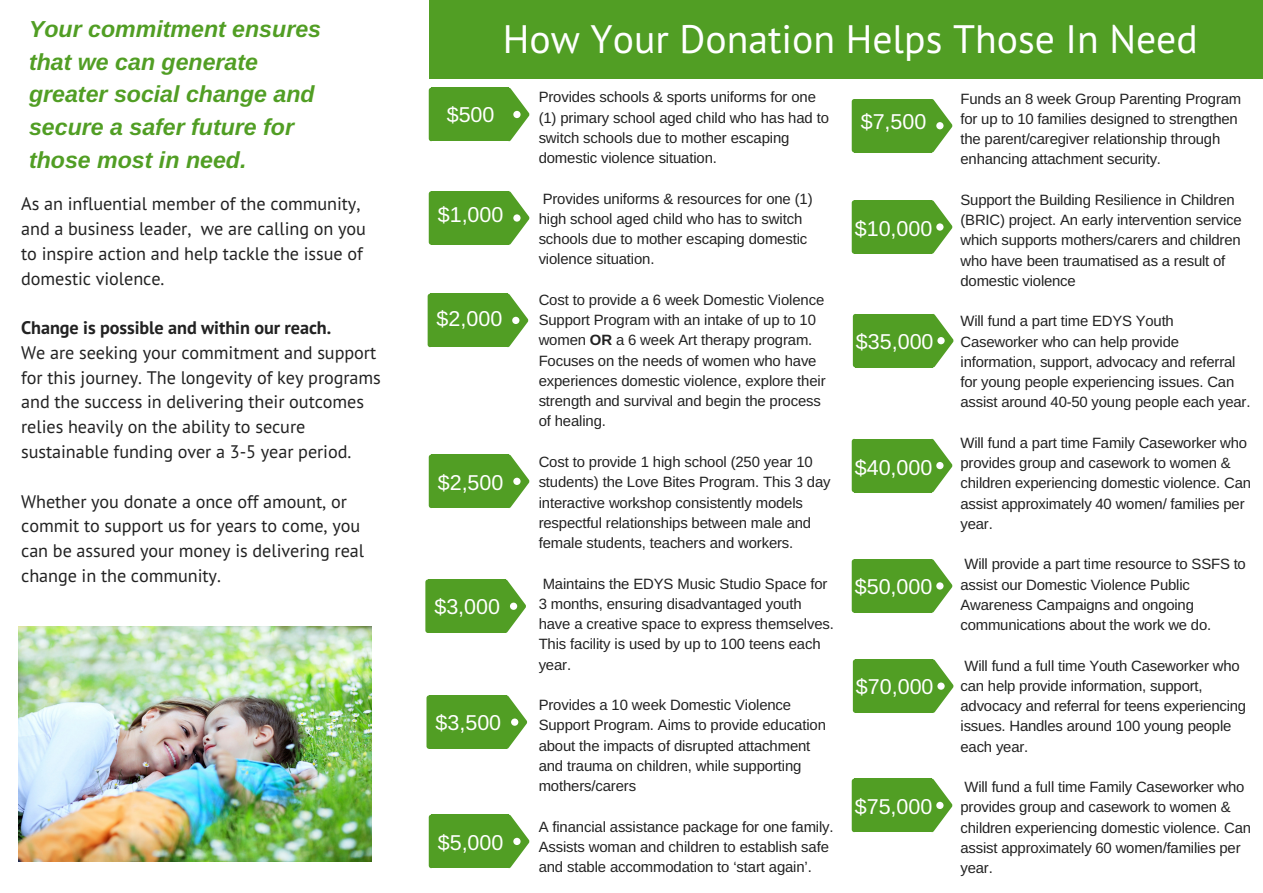
<style>
.page{position:relative;width:1263px;height:893px;background:#fff}
.page>*{position:absolute;margin:0;border:0;box-sizing:border-box;transform-origin:0 0}
.t1{font:39.75px "PT Sans";color:#fff}
.t2{font:italic 700 23.1px/32.5px "Arimo";color:#519e24}
.t3{font:21.45px "Arimo";color:#fff}
.t4{font:18.15px/24.8px "PT Sans";letter-spacing:-.005em;color:#222}
.t5{font:700 18.15px "PT Sans";letter-spacing:-.005em;color:#222}
.t6{font:14.85px/20.2px "Arimo";letter-spacing:-.01em;color:#222}
.s1{font-weight:700}
</style>
<div class="page">
<img style="left:19px;top:626px;width:352px;height:235px">
<div style="left:429px;top:0;width:834px;height:79px;background:#519e24"></div>
<div style="left:431px;top:88px;width:78px;height:53px;background:#519e24"></div>
<svg style="left:429px;top:88px;width:2px;height:53px"></svg>
<svg style="left:509px;top:88px;width:20px;height:53px"></svg>
<div style="left:431px;top:191px;width:78px;height:54px;background:#519e24"></div>
<svg style="left:429px;top:191px;width:2px;height:54px"></svg>
<svg style="left:509px;top:191px;width:20px;height:54px"></svg>
<div style="left:430px;top:294px;width:78px;height:53px;background:#519e24"></div>
<svg style="left:428px;top:294px;width:2px;height:53px"></svg>
<svg style="left:508px;top:294px;width:20px;height:53px"></svg>
<div style="left:431px;top:454px;width:78px;height:54px;background:#519e24"></div>
<svg style="left:429px;top:454px;width:2px;height:54px"></svg>
<svg style="left:509px;top:454px;width:20px;height:54px"></svg>
<div style="left:428px;top:579px;width:78px;height:54px;background:#519e24"></div>
<svg style="left:425px;top:579px;width:3px;height:54px"></svg>
<svg style="left:506px;top:579px;width:20px;height:54px"></svg>
<div style="left:429px;top:695px;width:78px;height:54px;background:#519e24"></div>
<svg style="left:426px;top:695px;width:3px;height:54px"></svg>
<svg style="left:507px;top:695px;width:20px;height:54px"></svg>
<div style="left:431px;top:814px;width:78px;height:54px;background:#519e24"></div>
<svg style="left:429px;top:814px;width:2px;height:54px"></svg>
<svg style="left:509px;top:814px;width:20px;height:54px"></svg>
<div style="left:854px;top:99px;width:78px;height:53px;background:#519e24"></div>
<svg style="left:852px;top:99px;width:2px;height:53px"></svg>
<svg style="left:932px;top:99px;width:20px;height:53px"></svg>
<div style="left:854px;top:200px;width:78px;height:54px;background:#519e24"></div>
<svg style="left:852px;top:200px;width:2px;height:54px"></svg>
<svg style="left:932px;top:200px;width:20px;height:54px"></svg>
<div style="left:855px;top:314px;width:78px;height:53px;background:#519e24"></div>
<svg style="left:853px;top:314px;width:2px;height:53px"></svg>
<svg style="left:933px;top:314px;width:20px;height:53px"></svg>
<div style="left:854px;top:439px;width:78px;height:53px;background:#519e24"></div>
<svg style="left:852px;top:439px;width:2px;height:53px"></svg>
<svg style="left:932px;top:439px;width:20px;height:53px"></svg>
<div style="left:854px;top:559px;width:78px;height:53px;background:#519e24"></div>
<svg style="left:852px;top:559px;width:2px;height:53px"></svg>
<svg style="left:932px;top:559px;width:20px;height:53px"></svg>
<div style="left:855px;top:659px;width:78px;height:54px;background:#519e24"></div>
<svg style="left:853px;top:659px;width:2px;height:54px"></svg>
<svg style="left:933px;top:659px;width:20px;height:54px"></svg>
<div style="left:854px;top:778px;width:78px;height:54px;background:#519e24"></div>
<svg style="left:852px;top:778px;width:2px;height:54px"></svg>
<svg style="left:932px;top:778px;width:20px;height:54px"></svg>
<h2 class="t2" style="left:29px;top:13px;width:293px">Your commitment ensures that we can generate greater social change and secure a safer future for those most in need.</h2>
<p class="t4" style="left:21px;top:191px;width:346px">As an influential member of the community, and a business leader, we are calling on you to inspire action and help tackle the issue of domestic violence.</p>
<p class="t5" style="left:21px;top:316px;width:311px">Change is possible and within our reach.</p>
<p class="t4" style="left:21px;top:340px;width:361px">We are seeking your commitment and support for this journey. The longevity of key programs and the success in delivering their outcomes relies heavily on the ability to secure sustainable funding over a 3-5 year period.</p>
<p class="t4" style="left:21px;top:488px;width:344px">Whether you donate a once off amount, or commit to support us for years to come, you can be assured your money is delivering real change in the community.</p>
<h1 class="t1" style="left:503px;top:12px;width:696px">How Your Donation Helps Those In Need</h1>
<h3 class="t3" style="left:447px;top:102px;width:49px">$500</h3>
<h3 class="t3" style="left:438px;top:202px;width:67px">$1,000</h3>
<h3 class="t3" style="left:437px;top:307px;width:67px">$2,000</h3>
<h3 class="t3" style="left:438px;top:470px;width:67px">$2,500</h3>
<h3 class="t3" style="left:434px;top:595px;width:67px">$3,000</h3>
<h3 class="t3" style="left:435px;top:710px;width:67px">$3,500</h3>
<h3 class="t3" style="left:438px;top:830px;width:67px">$5,000</h3>
<p class="t6" style="left:539px;top:87px;width:292px">Provides schools &amp; sports uniforms for one (1) primary school aged child who has had to switch schools due to mother escaping domestic violence situation.</p>
<p class="t6" style="left:539px;top:188px;width:275px">Provides uniforms &amp; resources for one (1) high school aged child who has to switch schools due to mother escaping domestic violence situation.</p>
<p class="t6" style="left:539px;top:290px;width:288px">Cost to provide a 6 week Domestic Violence Support Program with an intake of up to 10 women <span class="s1">OR</span> a 6 week Art therapy program.<br>Focuses on the needs of women who have experiences domestic violence, explore their strength and survival and begin the process of healing.</p>
<p class="t6" style="left:539px;top:451px;width:293px">Cost to provide 1 high school (250 year 10 students) the Love Bites Program. This 3 day interactive workshop consistently models respectful relationships between male and female students, teachers and workers.</p>
<p class="t6" style="left:539px;top:573px;width:297px">Maintains the EDYS Music Studio Space for 3 months, ensuring disadvantaged youth have a creative space to express themselves.<br>This facility is used by up to 100 teens each year.</p>
<p class="t6" style="left:539px;top:694px;width:289px">Provides a 10 week Domestic Violence Support Program. Aims to provide education about the impacts of disrupted attachment and trauma on children, while supporting mothers/carers</p>
<p class="t6" style="left:539px;top:816px;width:296px">A financial assistance package for one family.<br>Assists woman and children to establish safe and stable accommodation to ‘start again’.</p>
<h3 class="t3" style="left:861px;top:110px;width:67px">$7,500</h3>
<h3 class="t3" style="left:855px;top:217px;width:79px">$10,000</h3>
<h3 class="t3" style="left:856px;top:329px;width:79px">$35,000</h3>
<h3 class="t3" style="left:855px;top:455px;width:79px">$40,000</h3>
<h3 class="t3" style="left:855px;top:574px;width:79px">$50,000</h3>
<h3 class="t3" style="left:856px;top:675px;width:79px">$70,000</h3>
<h3 class="t3" style="left:855px;top:794px;width:79px">$75,000</h3>
<p class="t6" style="left:960px;top:88px;width:282px">Funds an 8 week Group Parenting Program for up to 10 families designed to strengthen the parent/caregiver relationship through enhancing attachment security.</p>
<p class="t6" style="left:960px;top:189px;width:283px">Support the Building Resilience in Children (BRIC) project. An early intervention service which supports mothers/carers and children who have been traumatised as a result of domestic violence</p>
<p class="t6" style="left:960px;top:311px;width:291px">Will fund a part time EDYS Youth Caseworker who can help provide information, support, advocacy and referral for young people experiencing issues. Can assist around 40-50 young people each year.</p>
<p class="t6" style="left:960px;top:432px;width:292px">Will fund a part time Family Caseworker who provides group and casework to women &amp; children experiencing domestic violence. Can assist approximately 40 women/ families per year.</p>
<p class="t6" style="left:960px;top:554px;width:287px">Will provide a part time resource to SSFS to assist our Domestic Violence Public Awareness Campaigns and ongoing communications about the work we do.</p>
<p class="t6" style="left:960px;top:655px;width:287px">Will fund a full time Youth Caseworker who can help provide information, support, advocacy and referral for teens experiencing issues. Handles around 100 young people each year.</p>
<p class="t6" style="left:960px;top:777px;width:292px">Will fund a full time Family Caseworker who provides group and casework to women &amp; children experiencing domestic violence. Can assist approximately 60 women/families per year.</p>
</div>
